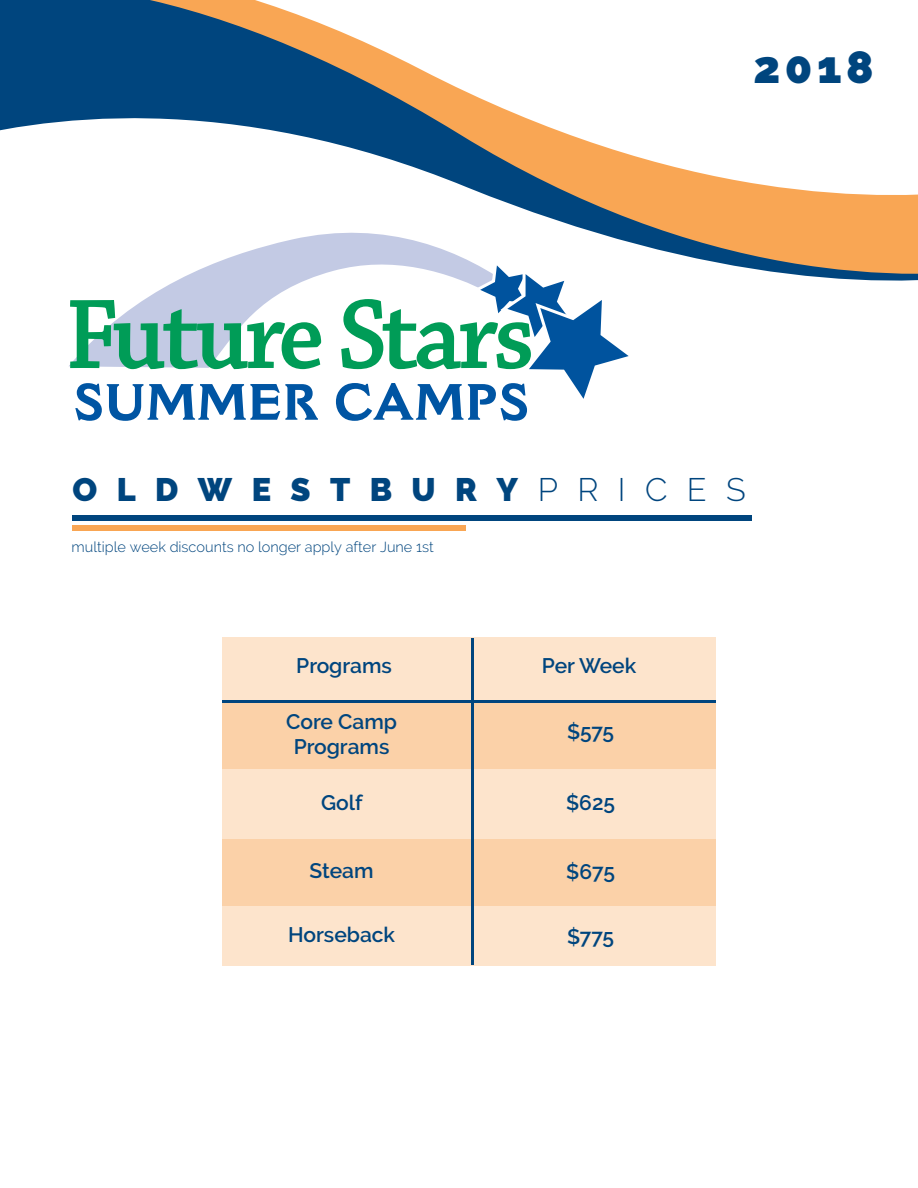
<style>
.page{position:relative;width:918px;height:1188px;background:#fff}
.page>*{position:absolute;margin:0;border:0;box-sizing:border-box;transform-origin:0 0}
.t1{font:900 45px "Raleway";color:#00457e}
.t2{font:900 32.4px "Raleway";letter-spacing:.6em;color:#00457e}
.t3{font:600 21px/25.2px "Raleway";color:#00457e;text-align:center}
.t4{font:300 14.55px "Raleway";color:#00457e}
.s1{font-weight:300}
</style>
<div class="page">
<div style="left:222px;top:638px;width:494px;height:328px;background:#fde4cc"></div>
<div style="left:222px;top:702px;width:494px;height:67px;background:#fbd1a8"></div>
<svg style="left:0;top:0;width:918px;height:281px"></svg>
<div style="left:72px;top:515px;width:680px;height:6px;background:#00457e"></div>
<div style="left:72px;top:525px;width:394px;height:6px;background:#f9a654"></div>
<div style="left:222px;top:839px;width:494px;height:66px;background:#fbd1a8"></div>
<hr style="left:471px;top:638px;width:3px;height:327px;background:#00457e">
<hr style="left:222px;top:700px;width:494px;height:3px;background:#00457e">
<svg style="left:75px;top:383px;width:243px;height:38px"></svg>
<svg style="left:69px;top:218px;width:448px;height:149px"></svg>
<svg style="left:70px;top:300px;width:251px;height:69px"></svg>
<svg style="left:336px;top:257px;width:306px;height:164px"></svg>
<h1 class="t1" style="left:753px;top:41px;width:122px">2018</h1>
<h2 class="t2" style="left:72px;top:470px;width:675px">OLDWESTBURY<span class="s1">PRICES</span></h2>
<p class="t4" style="left:72px;top:538px;width:364px">multiple week discounts no longer apply after June 1st</p>
<p class="t3" style="left:296px;top:653px;width:97px">Programs</p>
<p class="t3" style="left:286px;top:709px;width:112px">Core Camp<br>Programs</p>
<p class="t3" style="left:321px;top:790px;width:43px">Golf</p>
<p class="t3" style="left:310px;top:858px;width:65px">Steam</p>
<p class="t3" style="left:288px;top:922px;width:109px">Horseback</p>
<p class="t3" style="left:542px;top:653px;width:96px">Per Week</p>
<p class="t3" style="left:567px;top:719px;width:49px">$575</p>
<p class="t3" style="left:566px;top:790px;width:51px">$625</p>
<p class="t3" style="left:566px;top:859px;width:50px">$675</p>
<p class="t3" style="left:567px;top:924px;width:49px">$775</p>
</div>
